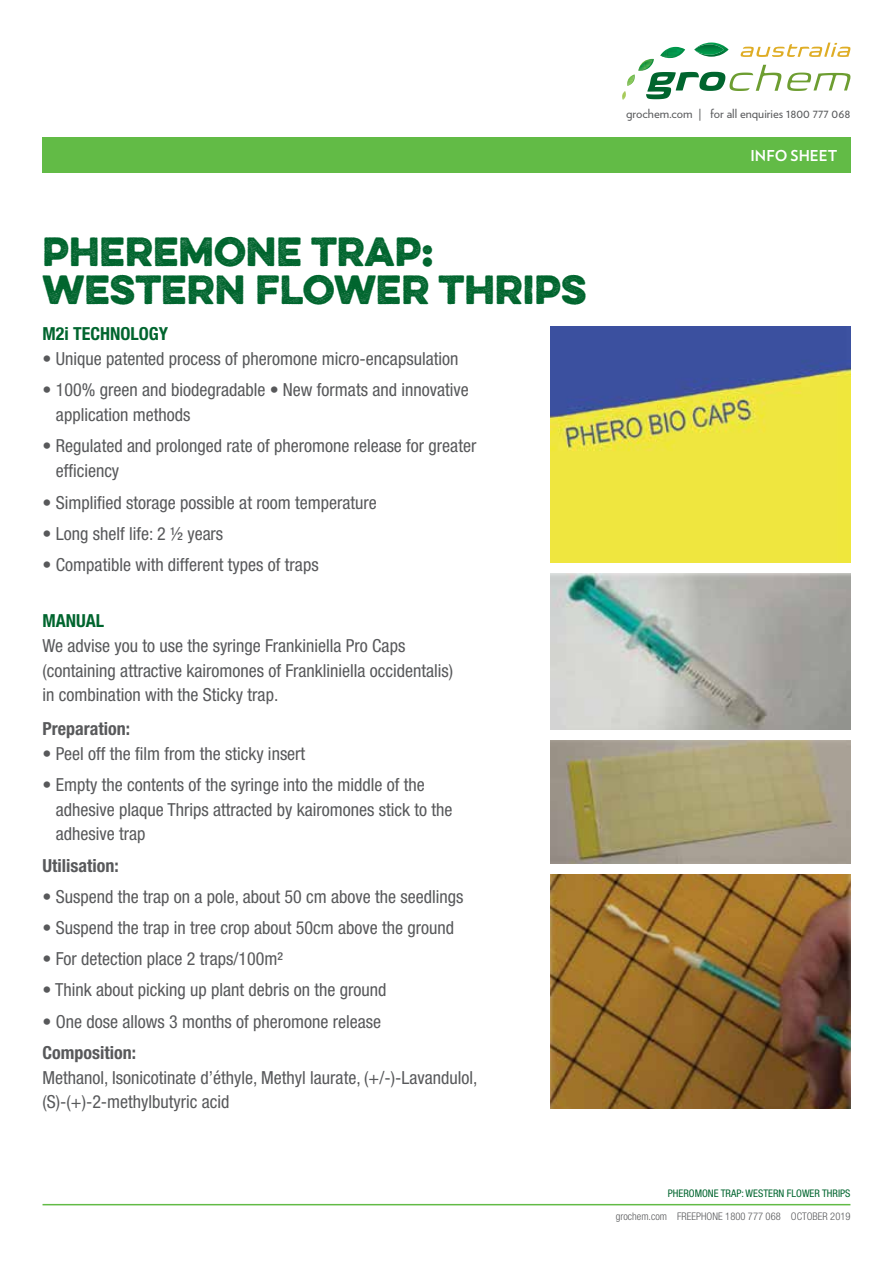
<style>
.page{position:relative;width:893px;height:1263px;background:#fff}
.page>*{position:absolute;margin:0;border:0;box-sizing:border-box;transform-origin:0 0}
.t1{font:700 36.6px/38.4px "Eveleth Dot";color:#00652e}
.t2{font:condensed 18px/24.8px "Helvetica Neue";color:#58595b}
.t3{font:700 condensed 18px "Helvetica Neue";color:#58595b}
.t4{font:700 condensed 18px "Helvetica Neue";color:#00652e}
.t5{font:700 15px "Verlag";color:#fff}
.t6{font:12.6px "Verlag";color:#58595b}
.t7{font:300 condensed 10.5px "Helvetica Neue";color:#58595b}
.t8{font:condensed 10.5px "Helvetica Neue";color:#00652e}
</style>
<div class="page">
<div style="left:42px;top:138px;width:808px;height:35px;background:#62bb46"></div>
<svg style="left:622px;top:74px;width:13px;height:26px"></svg>
<img style="left:645px;top:59px;width:9px;height:5px">
<img style="left:638px;top:61px;width:14px;height:10px">
<img style="left:664px;top:47px;width:21px;height:12px">
<img style="left:660px;top:49px;width:22px;height:8px">
<img style="left:703px;top:43px;width:26px;height:14px">
<img style="left:694px;top:44px;width:30px;height:11px">
<svg style="left:787px;top:73px;width:63px;height:18px"></svg>
<svg style="left:646px;top:65px;width:135px;height:34px"></svg>
<svg style="left:740px;top:43px;width:110px;height:14px"></svg>
<hr style="left:43px;top:1204px;width:807px;height:1px;background:#62bb46">
<img style="left:551px;top:326px;width:299px;height:236px">
<img style="left:551px;top:573px;width:299px;height:157px">
<img style="left:551px;top:740px;width:299px;height:123px">
<img style="left:551px;top:874px;width:299px;height:235px">
<h1 class="t1" style="left:43px;top:231px;width:546px">PHEREMONE TRAP:<br>WESTERN FLOWER THRIPS</h1>
<p class="t4" style="left:43px;top:323px;width:127px">M2i TECHNOLOGY</p>
<p class="t2" style="left:43px;top:346px;width:417px">• Unique patented process of pheromone micro-encapsulation</p>
<p class="t2" style="left:56px;top:378px;width:414px;text-indent:-13px">• 100% green and biodegradable • New formats and innovative application methods</p>
<p class="t2" style="left:56px;top:434px;width:422px;text-indent:-13px">• Regulated and prolonged rate of pheromone release for greater efficiency</p>
<p class="t2" style="left:43px;top:490px;width:336px">• Simplified storage possible at room temperature</p>
<p class="t2" style="left:43px;top:521px;width:182px">• Long shelf life: 2 ½ years</p>
<p class="t2" style="left:43px;top:552px;width:278px">• Compatible with different types of traps</p>
<p class="t4" style="left:43px;top:610px;width:63px">MANUAL</p>
<p class="t2" style="left:43px;top:633px;width:412px">We advise you to use the syringe Frankiniella Pro Caps (containing attractive kairomones of Frankliniella occidentalis) in combination with the Sticky trap.</p>
<p class="t3" style="left:43px;top:717px;width:89px">Preparation:</p>
<p class="t2" style="left:43px;top:741px;width:264px">• Peel off the film from the sticky insert</p>
<p class="t2" style="left:56px;top:772px;width:398px;text-indent:-13px">• Empty the contents of the syringe into the middle of the adhesive plaque Thrips attracted by kairomones stick to the adhesive trap</p>
<p class="t3" style="left:43px;top:854px;width:78px">Utilisation:</p>
<p class="t2" style="left:43px;top:884px;width:422px">• Suspend the trap on a pole, about 50 cm above the seedlings</p>
<p class="t2" style="left:43px;top:915px;width:413px">• Suspend the trap in tree crop about 50cm above the ground</p>
<p class="t2" style="left:43px;top:946px;width:242px">• For detection place 2 traps/100m²</p>
<p class="t2" style="left:43px;top:977px;width:345px">• Think about picking up plant debris on the ground</p>
<p class="t2" style="left:43px;top:1009px;width:340px">• One dose allows 3 months of pheromone release</p>
<p class="t3" style="left:43px;top:1041px;width:95px">Composition:</p>
<p class="t2" style="left:43px;top:1065px;width:437px">Methanol, Isonicotinate d’éthyle, Methyl laurate, (+/-)-Lavandulol, (S)-(+)-2-methylbutyric acid</p>
<p class="t6" style="left:626px;top:104px;width:226px">grochem.com | for all enquiries 1800 777 068</p>
<p class="t5" style="left:750px;top:144px;width:88px">INFO SHEET</p>
<p class="t8" style="left:668px;top:1187px;width:184px">PHEROMONE TRAP: WESTERN FLOWER THRIPS</p>
<p class="t7" style="left:616px;top:1210px;width:236px">grochem.com FREEPHONE 1800 777 068 OCTOBER 2019</p>
</div>
